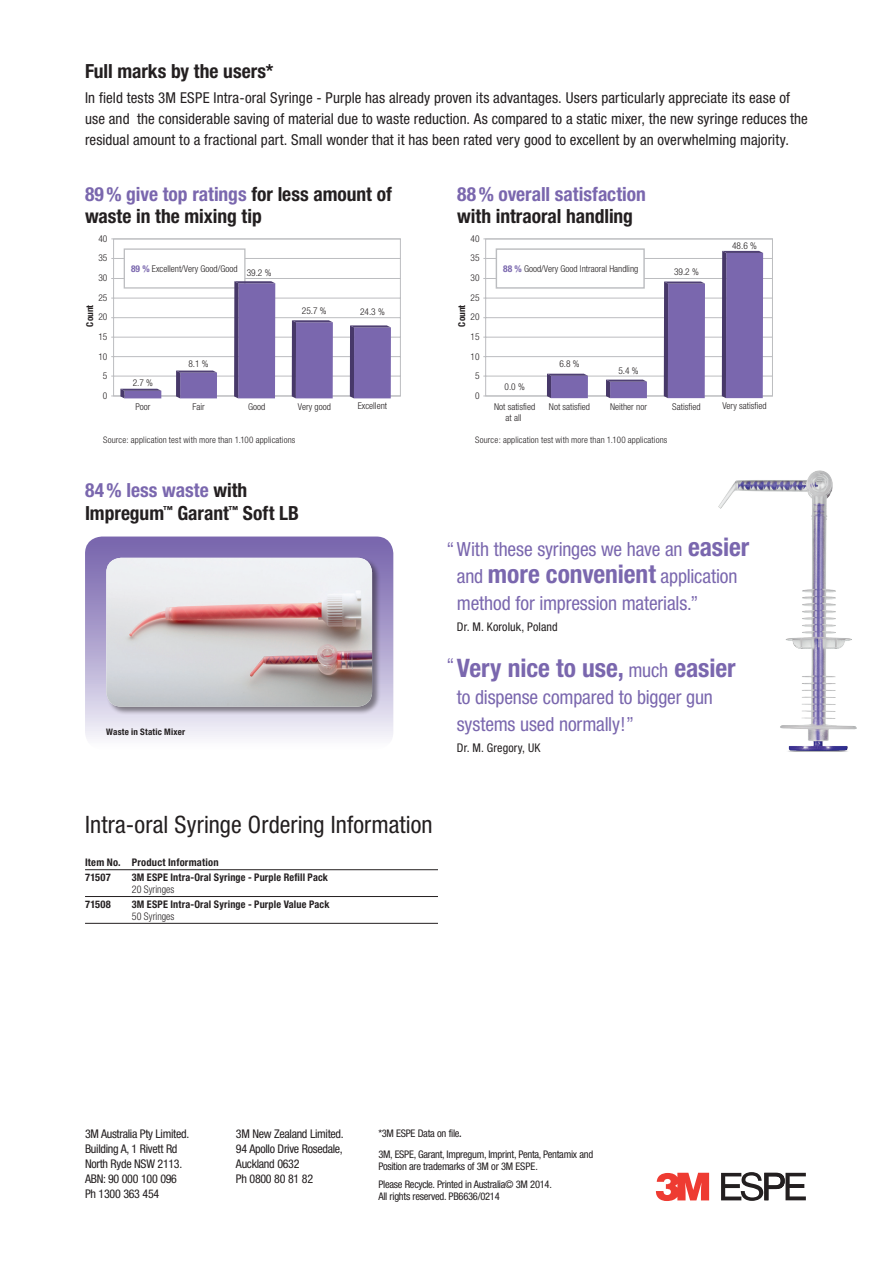
<style>
.page{position:relative;width:893px;height:1263px;background:#fff}
.page>*{position:absolute;margin:0;border:0;box-sizing:border-box;transform-origin:0 0}
.t1{font:700 condensed 25.5px "Helvetica Neue";color:#7a67ae}
.t2{font:condensed 24px "Helvetica Neue";letter-spacing:.005em;color:#231f20}
.t3{font:condensed 19.5px/27px "Helvetica Neue";letter-spacing:-.005em;color:#7a67ae}
.t4{font:700 condensed 19.5px/22.5px "Helvetica Neue";color:#231f20}
.t5{font:700 condensed 19.5px "Helvetica Neue";color:#7a67ae}
.t6{font:condensed 15px/21px "Helvetica Neue";letter-spacing:.005em;color:#231f20}
.t7{font:condensed 12px/15px "Helvetica Neue";letter-spacing:-.025em;color:#231f20}
.t8{font:condensed 12px "Helvetica Neue";letter-spacing:.01em;color:#231f20}
.t9{font:condensed 10.5px/21px "Helvetica Neue";letter-spacing:-.025em;color:#231f20}
.t10{font:700 condensed 10.5px/15.1px "Helvetica Neue";letter-spacing:.02em;color:#231f20}
.t11{font:300 condensed 10.5px "Helvetica Neue";letter-spacing:.005em;color:#231f20;scale:.95 1}
.t12{font:300 condensed 9.45px/19.6px "Helvetica Neue";color:#231f20;text-align:center}
.t13{font:300 condensed 9.45px "Helvetica Neue LT Pro";color:#231f20}
.t14{font:700 condensed 9.45px "Helvetica Neue";color:#231f20}
.t15{font:300 condensed 9px "Helvetica Neue";letter-spacing:.02em;color:#231f20}
.t16{font:700 condensed 9px "Helvetica Neue";letter-spacing:.02em;color:#231f20}
.s1{color:#7a67ae}
.s2{font-weight:700;color:#7a67ae}
.s3{font-weight:700;font-size:25.5px}
.s4{font-weight:400;font-size:19.5px}
.s5{font-weight:500}
</style>
<div class="page">
<img style="left:718px;top:470px;width:139px;height:282px">
<svg style="left:85px;top:536px;width:308px;height:203px;background:#b5acd3"></svg>
<div style="left:106px;top:557px;width:275px;height:159px;background:#231f20;opacity:.5"></div>
<img style="left:106px;top:558px;width:266px;height:149px">
<hr style="left:85px;top:869px;width:353px;height:1px;background:#231f20">
<hr style="left:85px;top:896px;width:353px;height:1px;background:#231f20">
<hr style="left:85px;top:923px;width:353px;height:1px;background:#231f20">
<svg style="left:111px;top:239px;width:290px;height:158px"></svg>
<hr style="left:111px;top:238px;width:290px;height:1px;background:#bcbdc0">
<hr style="left:111px;top:258px;width:290px;height:1px;background:#bcbdc0">
<div style="left:124px;top:248px;width:122px;height:41px;background:#fff;border:1px solid #bcbdc0"></div>
<hr style="left:111px;top:395px;width:290px;height:1px;background:#bcbdc0">
<svg style="left:234px;top:281px;width:41px;height:117px;background:#7664a7"></svg>
<svg style="left:350px;top:325px;width:41px;height:73px;background:#7663a7"></svg>
<svg style="left:176px;top:370px;width:41px;height:28px"></svg>
<svg style="left:292px;top:320px;width:41px;height:78px;background:#7663a7"></svg>
<svg style="left:120px;top:389px;width:41px;height:9px"></svg>
<svg style="left:483px;top:239px;width:290px;height:158px"></svg>
<hr style="left:483px;top:238px;width:290px;height:1px;background:#bcbdc0">
<hr style="left:483px;top:258px;width:290px;height:1px;background:#bcbdc0">
<div style="left:496px;top:248px;width:149px;height:41px;background:#fff;border:1px solid #bcbdc0"></div>
<hr style="left:483px;top:395px;width:290px;height:1px;background:#bcbdc0">
<svg style="left:722px;top:251px;width:41px;height:147px;background:#7562a7"></svg>
<svg style="left:547px;top:374px;width:41px;height:24px"></svg>
<svg style="left:664px;top:281px;width:41px;height:117px;background:#7663a7"></svg>
<svg style="left:606px;top:380px;width:41px;height:18px"></svg>
<svg style="left:721px;top:1172px;width:85px;height:29px"></svg>
<svg style="left:656px;top:1173px;width:53px;height:28px"></svg>
<h3 class="t4" style="left:85px;top:59px;width:190px">Full marks by the users*</h3>
<p class="t6" style="left:85px;top:87px;width:724px">In field tests 3M ESPE Intra-oral Syringe - Purple has already proven its advantages. Users particularly appreciate its ease of use and the considerable saving of material due to waste reduction. As compared to a static mixer, the new syringe reduces the residual amount to a fractional part. Small wonder that it has been rated very good to excellent by an overwhelming majority.</p>
<h3 class="t4" style="left:85px;top:182px;width:308px"><span class="s1">89% give top ratings</span> for less amount of waste in the mixing tip</h3>
<h3 class="t5" style="left:457px;top:182px;width:190px">88% overall satisfaction</h3>
<h3 class="t4" style="left:457px;top:205px;width:177px">with intraoral handling</h3>
<p class="t12" style="left:98px;top:228px;width:11px">40<br>35<br>30<br>25<br>20<br>15<br>10<br>5<br>0</p>
<p class="t14" style="left:84px;top:326px;width:23px;rotate:-90deg">Count</p>
<p class="t13" style="left:131px;top:263px;width:108px"><span class="s2">89 %</span> Excellent/Very Good/Good</p>
<p class="t12" style="left:247px;top:263px;width:26px">39.2 %</p>
<p class="t12" style="left:133px;top:373px;width:22px">2.7 %</p>
<p class="t12" style="left:188px;top:354px;width:22px">8.1 %</p>
<p class="t12" style="left:302px;top:301px;width:26px">25.7 %</p>
<p class="t12" style="left:360px;top:301px;width:26px">24.3 %</p>
<p class="t12" style="left:135px;top:396px;width:17px">Poor</p>
<p class="t12" style="left:192px;top:396px;width:14px">Fair</p>
<p class="t12" style="left:248px;top:396px;width:19px">Good</p>
<p class="t12" style="left:298px;top:396px;width:35px">Very good</p>
<p class="t12" style="left:358px;top:396px;width:31px">Excellent</p>
<p class="t12" style="left:470px;top:228px;width:11px">40<br>35<br>30<br>25<br>20<br>15<br>10<br>5<br>0</p>
<p class="t14" style="left:456px;top:326px;width:23px;rotate:-90deg">Count</p>
<p class="t13" style="left:503px;top:263px;width:137px"><span class="s2">88 %</span> Good/Very Good Intraoral Handling</p>
<p class="t12" style="left:559px;top:354px;width:22px">6.8 %</p>
<p class="t12" style="left:618px;top:360px;width:22px">5.4 %</p>
<p class="t12" style="left:674px;top:262px;width:26px">39.2 %</p>
<p class="t12" style="left:732px;top:235px;width:26px">48.6 %</p>
<p class="t12" style="left:494px;top:376px;width:42px">0.0 %<br>Not satisfied</p>
<p class="t12" style="left:549px;top:396px;width:42px">Not satisfied</p>
<p class="t12" style="left:722px;top:396px;width:46px">Very satisfied</p>
<p class="t12" style="left:610px;top:396px;width:38px">Neither nor</p>
<p class="t12" style="left:672px;top:396px;width:30px">Satisfied</p>
<p class="t12" style="left:506px;top:407px;width:18px">at all</p>
<p class="t15" style="left:103px;top:434px;width:194px">Source: application test with more than 1.100 applications</p>
<p class="t15" style="left:475px;top:434px;width:194px">Source: application test with more than 1.100 applications</p>
<h3 class="t4" style="left:85px;top:479px;width:216px"><span class="s1">84% less waste</span> with<br>Impregum<sup>™</sup> Garant<sup>™</sup> Soft LB</h3>
<h3 class="t3" style="left:457px;top:536px;width:294px;text-indent:-10px">“ With these syringes we have an <span class="s3">easier </span>and <span class="s3">more convenient</span> application method for impression materials.”</h3>
<p class="t8" style="left:457px;top:620px;width:102px">Dr. M. Koroluk, Poland</p>
<p class="t16" style="left:106px;top:726px;width:80px">Waste in Static Mixer</p>
<h1 class="t1" style="left:446px;top:652px;width:291px"><sup>“</sup> Very nice to use, <span class="s4">much</span> easier</h1>
<h3 class="t3" style="left:457px;top:683px;width:257px">to dispense compared to bigger gun systems used normally!”</h3>
<p class="t8" style="left:457px;top:741px;width:85px">Dr. M. Gregory, UK</p>
<h2 class="t2" style="left:85px;top:810px;width:349px">Intra-oral Syringe Ordering Information</h2>
<p class="t10" style="left:85px;top:855px;width:135px">Item No. Product Information<br>71507</p>
<p class="t10" style="left:132px;top:870px;width:198px">3M ESPE Intra-Oral Syringe - Purple Refill Pack</p>
<p class="t11" style="left:132px;top:883px;width:46px">20 Syringes</p>
<p class="t10" style="left:85px;top:896px;width:27px">71508</p>
<p class="t10" style="left:132px;top:896px;width:199px">3M ESPE Intra-Oral Syringe - Purple Value Pack</p>
<p class="t11" style="left:132px;top:910px;width:46px">50 Syringes</p>
<p class="t7" style="left:85px;top:1126px;width:106px">3M Australia Pty Limited.<br>Building A, 1 Rivett Rd<br>North Ryde NSW 2113.<br>ABN: 90 000 100 096<br>Ph 1300 363 454</p>
<p class="t7" style="left:236px;top:1126px;width:109px">3M New Zealand Limited.<br>94 Apollo Drive Rosedale,<br>Auckland 0632<br>Ph 0800 80 81 82</p>
<p class="t9" style="left:378px;top:1123px;width:216px">*3M ESPE Data on file<span class="s5">.<br></span>3M, ESPE, Garant, Impregum, Imprint, Penta, Pentamix and</p>
<p class="t9" style="left:378px;top:1158px;width:175px;line-height:17.1px">Position are trademarks of 3M or 3M ESPE.<br>Please Recycle. Printed in Australia© 3M 2014.</p>
<p class="t9" style="left:378px;top:1185px;width:123px">All rights reserved. PB6636/0214</p>
</div>
